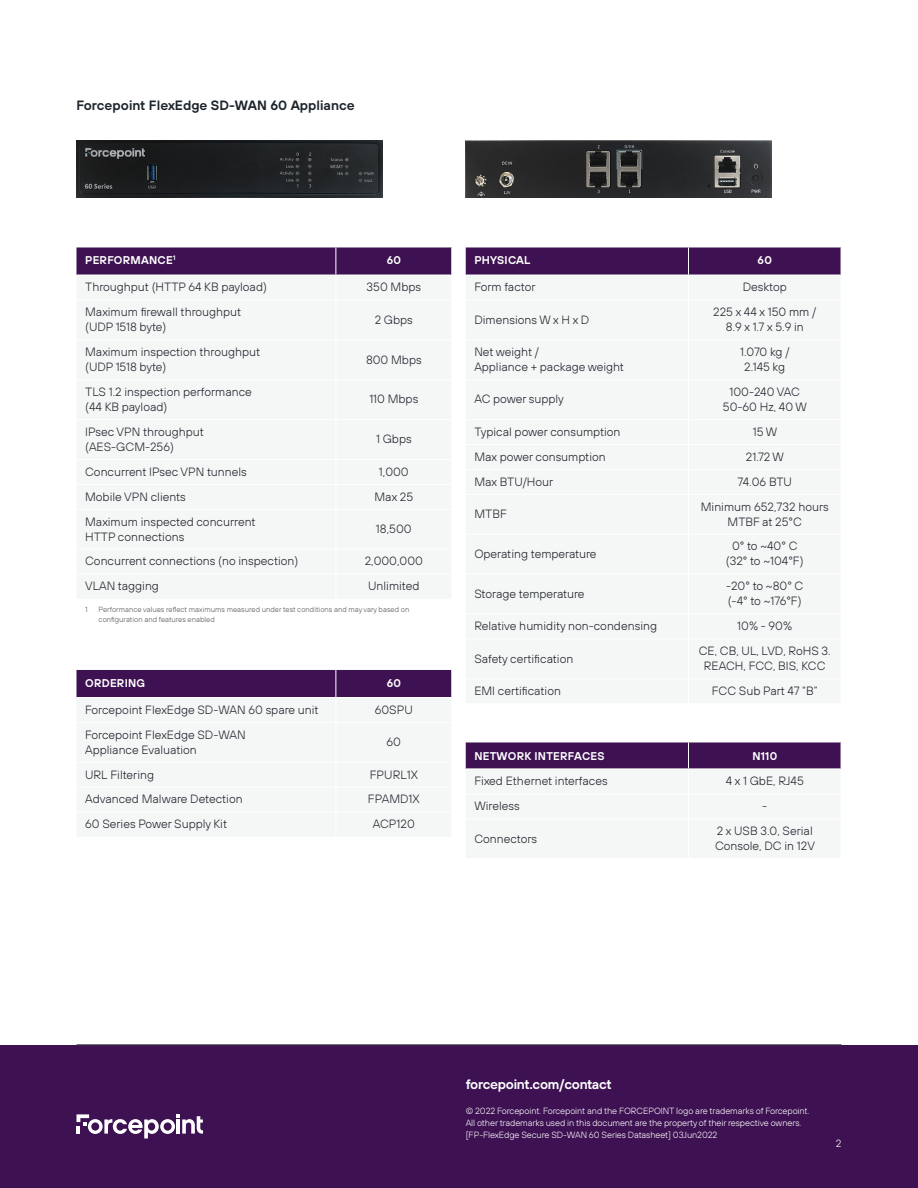
<style>
.page{position:relative;width:918px;height:1188px;background:#fff}
.page>*{position:absolute;margin:0;border:0;box-sizing:border-box;transform-origin:0 0}
.t1{font:600 13.5px "FP Sans";color:#1d252c}
.t2{font:600 13.5px "FP Sans";letter-spacing:-.02em;color:#fff}
.t3{font:300 12px/15px "FP Sans";color:#1d252c}
.t4{font:300 12px/15px "FP Sans";letter-spacing:-.02em;color:#1d252c;text-align:center}
.t5{font:600 11.25px "FP Sans";letter-spacing:.02em;color:#fff}
.t6{font:300 10.5px "FP Sans";color:#fff}
.t7{font:300 9px/12px "FP Sans";letter-spacing:-.01em;color:#fff}
.t8{font:300 7.5px/10.5px "FP Sans";color:#53575a}
</style>
<div class="page">
<div style="left:0;top:1045px;width:918px;height:143px;background:#3d1152"></div>
<svg style="left:76px;top:1114px;width:127px;height:25px"></svg>
<hr style="left:76px;top:1044px;width:766px;height:1px;background:#53575a">
<div style="left:466px;top:742px;width:375px;height:26px;background:#3d1152"></div>
<svg style="left:76px;top:247px;width:376px;height:28px;background:#441a58"></svg>
<svg style="left:466px;top:247px;width:375px;height:28px;background:#441a58"></svg>
<div style="left:76px;top:670px;width:376px;height:28px;background:#3d1152"></div>
<img style="left:76px;top:140px;width:307px;height:58px">
<img style="left:466px;top:141px;width:306px;height:57px">
<p class="t1" style="left:77px;top:96px;width:280px">Forcepoint FlexEdge SD-WAN 60 Appliance</p>
<p class="t5" style="left:85px;top:253px;width:92px">PERFORMANCE<sup>1</sup></p>
<p class="t5" style="left:387px;top:253px;width:16px">60</p>
<p class="t3" style="left:85px;top:279px;width:183px">Throughput (HTTP 64 KB payload)</p>
<p class="t3" style="left:367px;top:279px;width:56px">350 Mbps</p>
<p class="t3" style="left:85px;top:304px;width:158px">Maximum firewall throughput (UDP 1518 byte)</p>
<p class="t3" style="left:375px;top:312px;width:40px">2 Gbps</p>
<p class="t3" style="left:85px;top:344px;width:177px">Maximum inspection throughput (UDP 1518 byte)</p>
<p class="t3" style="left:366px;top:352px;width:57px">800 Mbps</p>
<p class="t3" style="left:85px;top:384px;width:168px">TLS 1.2 inspection performance (44 KB payload)</p>
<p class="t3" style="left:369px;top:392px;width:50px">110 Mbps</p>
<p class="t3" style="left:85px;top:424px;width:120px">IPsec VPN throughput (AES-GCM-256)</p>
<p class="t3" style="left:376px;top:432px;width:37px">1 Gbps</p>
<p class="t3" style="left:85px;top:464px;width:163px">Concurrent IPsec VPN tunnels</p>
<p class="t3" style="left:379px;top:464px;width:31px">1,000</p>
<p class="t3" style="left:85px;top:489px;width:102px">Mobile VPN clients</p>
<p class="t3" style="left:374px;top:489px;width:40px">Max 25</p>
<p class="t3" style="left:85px;top:514px;width:172px">Maximum inspected concurrent<br>HTTP connections</p>
<p class="t3" style="left:376px;top:521px;width:37px">18,500</p>
<p class="t3" style="left:85px;top:554px;width:215px">Concurrent connections (no inspection)</p>
<p class="t3" style="left:365px;top:554px;width:60px">2,000,000</p>
<p class="t3" style="left:85px;top:579px;width:75px">VLAN tagging</p>
<p class="t3" style="left:368px;top:579px;width:53px">Unlimited</p>
<p class="t8" style="left:85px;top:604px;width:4px">1</p>
<p class="t8" style="left:99px;top:604px;width:312px">Performance values reflect maximums measured under test conditions and may vary based on configuration and features enabled</p>
<p class="t5" style="left:85px;top:675px;width:61px">ORDERING</p>
<p class="t5" style="left:387px;top:675px;width:16px">60</p>
<p class="t3" style="left:85px;top:702px;width:235px">Forcepoint FlexEdge SD-WAN 60 spare unit</p>
<p class="t3" style="left:375px;top:702px;width:40px">60SPU</p>
<p class="t3" style="left:85px;top:727px;width:162px">Forcepoint FlexEdge SD-WAN<br>Appliance Evaluation</p>
<p class="t3" style="left:387px;top:734px;width:16px">60</p>
<p class="t3" style="left:85px;top:767px;width:71px">URL Filtering</p>
<p class="t3" style="left:370px;top:767px;width:50px">FPURL1X</p>
<p class="t3" style="left:85px;top:792px;width:159px">Advanced Malware Detection</p>
<p class="t3" style="left:368px;top:792px;width:53px">FPAMD1X</p>
<p class="t3" style="left:85px;top:816px;width:143px">60 Series Power Supply Kit</p>
<p class="t3" style="left:373px;top:816px;width:44px">ACP120</p>
<p class="t5" style="left:474px;top:253px;width:58px">PHYSICAL</p>
<p class="t5" style="left:758px;top:253px;width:16px">60</p>
<p class="t3" style="left:474px;top:279px;width:63px">Form factor</p>
<p class="t3" style="left:743px;top:279px;width:46px">Desktop</p>
<p class="t3" style="left:474px;top:312px;width:117px">Dimensions W x H x D</p>
<p class="t3" style="left:713px;top:304px;width:104px;text-align:center">225 x 44 x 150 mm /<br>8.9 x 1.7 x 5.9 in</p>
<p class="t3" style="left:474px;top:344px;width:151px">Net weight /<br>Appliance + package weight</p>
<p class="t4" style="left:740px;top:344px;width:51px">1.070 kg /<br>2.145 kg</p>
<p class="t3" style="left:474px;top:392px;width:91px">AC power supply</p>
<p class="t3" style="left:723px;top:384px;width:85px;text-align:center">100-240 VAC<br>50-60 Hz, 40 W</p>
<p class="t3" style="left:474px;top:424px;width:148px">Typical power consumption</p>
<p class="t3" style="left:753px;top:424px;width:26px">15 W</p>
<p class="t3" style="left:474px;top:449px;width:133px">Max power consumption</p>
<p class="t3" style="left:746px;top:449px;width:40px">21.72 W</p>
<p class="t3" style="left:474px;top:474px;width:80px">Max BTU/Hour</p>
<p class="t3" style="left:738px;top:474px;width:56px">74.06 BTU</p>
<p class="t3" style="left:474px;top:506px;width:34px">MTBF</p>
<p class="t3" style="left:701px;top:499px;width:129px;text-align:center">Minimum 652,732 hours<br>MTBF at 25°C</p>
<p class="t3" style="left:474px;top:546px;width:124px">Operating temperature</p>
<p class="t3" style="left:726px;top:539px;width:79px;text-align:center">0° to ~40° C (32° to ~104°F)</p>
<p class="t3" style="left:474px;top:586px;width:112px">Storage temperature</p>
<p class="t3" style="left:726px;top:579px;width:79px">-20° to ~80° C (-4° to ~176°F)</p>
<p class="t3" style="left:474px;top:618px;width:184px">Relative humidity non-condensing</p>
<p class="t3" style="left:737px;top:618px;width:56px">10% - 90%</p>
<p class="t3" style="left:474px;top:651px;width:100px">Safety certification</p>
<p class="t3" style="left:699px;top:643px;width:133px;text-align:center">CE, CB, UL, LVD, RoHS 3.<br>REACH, FCC, BIS, KCC</p>
<p class="t3" style="left:474px;top:683px;width:88px">EMI certification</p>
<p class="t3" style="left:712px;top:683px;width:107px">FCC Sub Part 47 “B”</p>
<p class="t5" style="left:474px;top:749px;width:132px">NETWORK INTERFACES</p>
<p class="t5" style="left:752px;top:749px;width:26px">N110</p>
<p class="t3" style="left:474px;top:773px;width:135px">Fixed Ethernet interfaces</p>
<p class="t3" style="left:726px;top:773px;width:80px">4 x 1 GbE, RJ45</p>
<p class="t3" style="left:474px;top:798px;width:47px">Wireless</p>
<p class="t3" style="left:762px;top:798px;width:7px">-</p>
<p class="t3" style="left:474px;top:831px;width:64px">Connectors</p>
<p class="t3" style="left:715px;top:823px;width:101px">2 x USB 3.0, Serial<br>Console, DC in 12V</p>
<p class="t2" style="left:466px;top:1075px;width:148px">forcepoint.com/contact</p>
<p class="t7" style="left:466px;top:1105px;width:345px">© 2022 Forcepoint. Forcepoint and the FORCEPOINT logo are trademarks of Forcepoint.<br>All other trademarks used in this document are the property of their respective owners. [FP-FlexEdge Secure SD-WAN 60 Series Datasheet] 03Jun2022</p>
<p class="t6" style="left:836px;top:1137px;width:7px">2</p>
</div>
